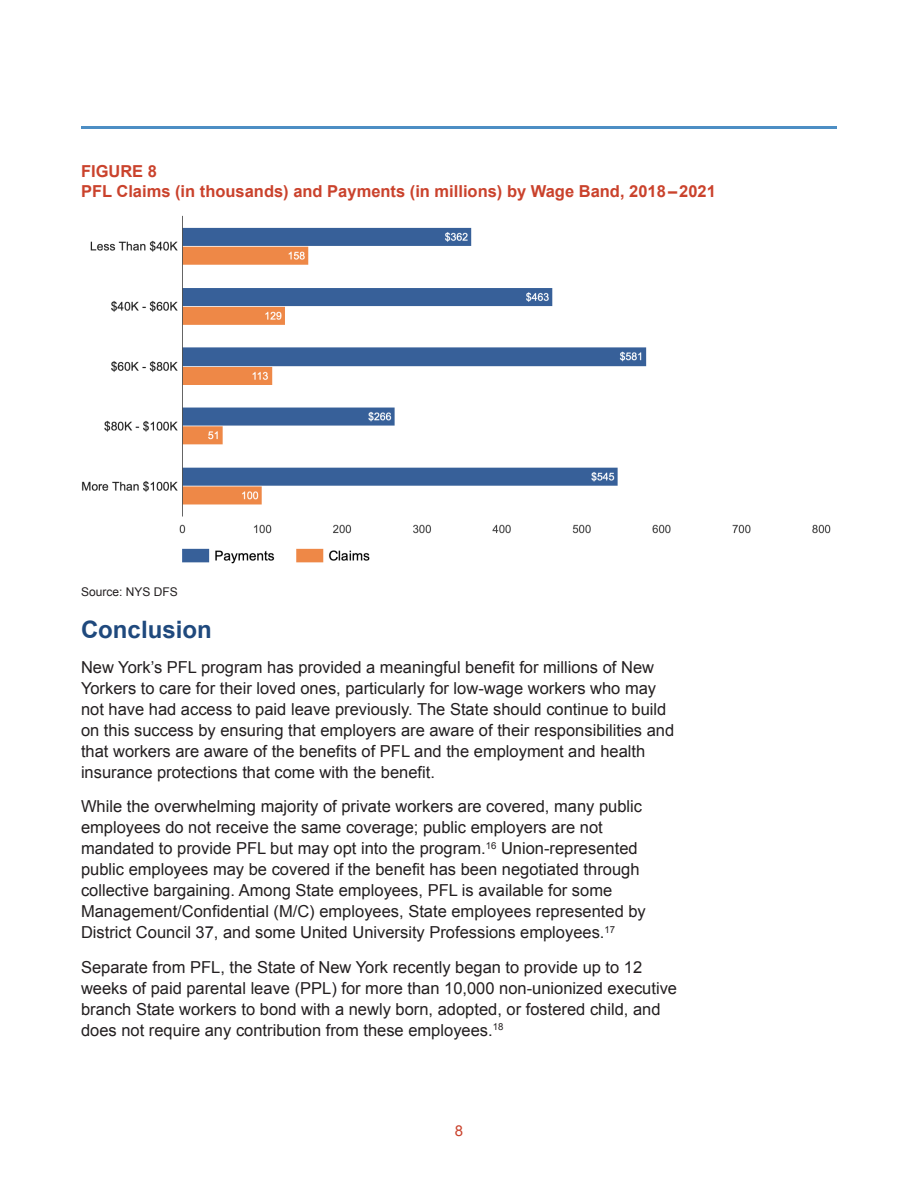
<style>
.page{position:relative;width:918px;height:1188px;background:#fff}
.page>*{position:absolute;margin:0;border:0;box-sizing:border-box;transform-origin:0 0}
._3_Body_Text{font:700 24px "Arial";color:#1f497d}
._3_Body_Text-2{font:16.5px/21px "Arial";color:#231f20}
._7_Figure_Titles{font:700 16.5px/19.5px "Arial";color:#ca422c}
.t1{font:15px "Arial";color:#ca422c}
.Notes___Sources{font:12px "Arial";color:#231f20}
</style>
<div class="page">
<hr style="left:81px;top:126px;width:756px;height:3px;background:#4d8ec4">
<img style="left:82px;top:215px;width:749px;height:349px">
<p class="_7_Figure_Titles" style="left:81px;top:162px;width:636px">FIGURE 8<br>PFL Claims (in thousands) and Payments (in millions) by Wage Band, 2018–2021</p>
<p class="Notes___Sources" style="left:81px;top:584px;width:98px">Source: NYS DFS</p>
<p class="_3_Body_Text" style="left:81px;top:614px;width:132px">Conclusion</p>
<p class="_3_Body_Text-2" style="left:81px;top:657px;width:595px">New York’s PFL program has provided a meaningful benefit for millions of New Yorkers to care for their loved ones, particularly for low-wage workers who may not have had access to paid leave previously. The State should continue to build on this success by ensuring that employers are aware of their responsibilities and that workers are aware of the benefits of PFL and the employment and health insurance protections that come with the benefit.</p>
<p class="_3_Body_Text-2" style="left:81px;top:796px;width:566px">While the overwhelming majority of private workers are covered, many public employees do not receive the same coverage; public employers are not mandated to provide PFL but may opt into the program.<sup>16</sup> Union-represented public employees may be covered if the benefit has been negotiated through collective bargaining. Among State employees, PFL is available for some Management/Confidential (M/C) employees, State employees represented by District Council 37, and some United University Professions employees.<sup>17</sup></p>
<p class="_3_Body_Text-2" style="left:81px;top:957px;width:598px">Separate from PFL, the State of New York recently began to provide up to 12 weeks of paid parental leave (PPL) for more than 10,000 non-unionized executive branch State workers to bond with a newly born, adopted, or fostered child, and does not require any contribution from these employees.<sup>18</sup></p>
<p class="t1" style="left:455px;top:1121px;width:10px">8</p>
</div>
